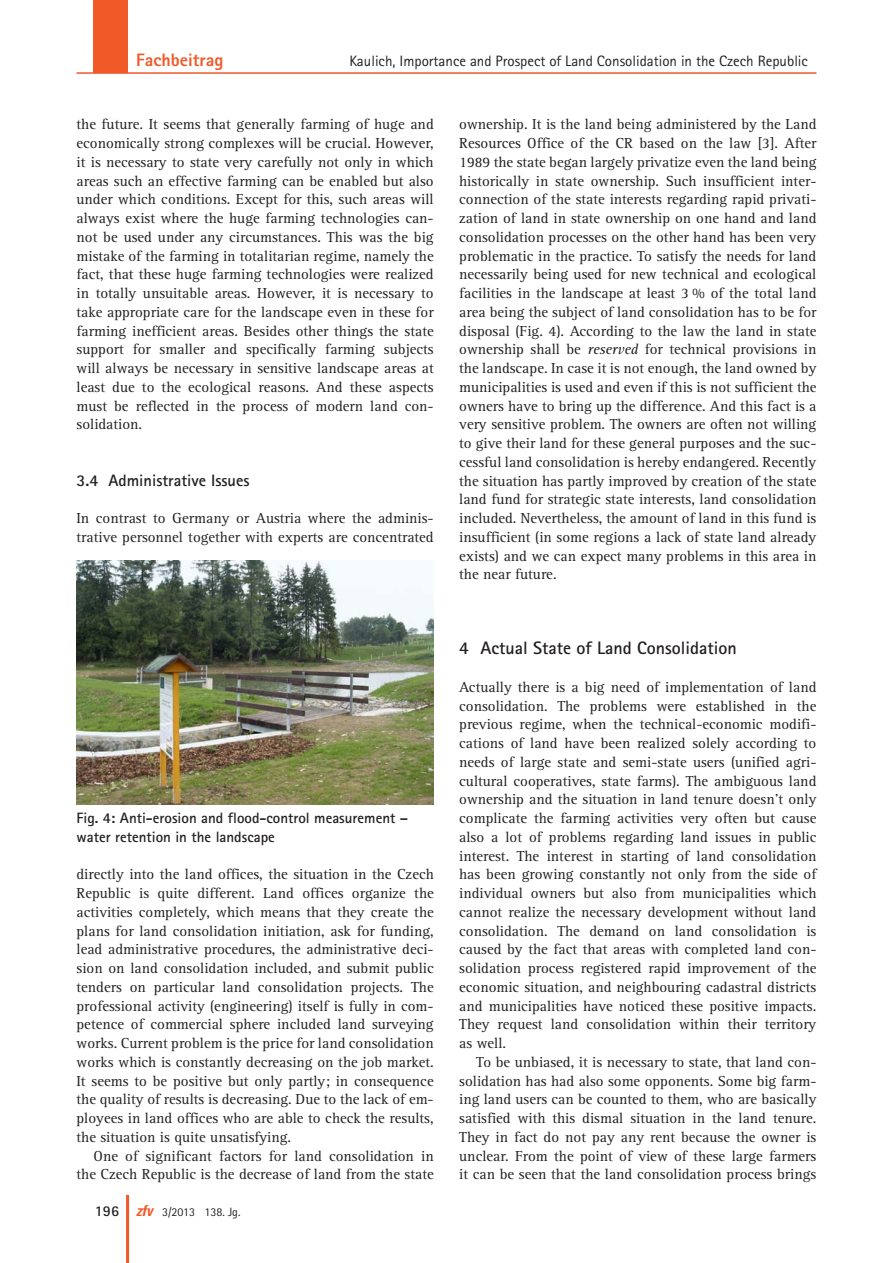
<style>
.page{position:relative;width:893px;height:1263px;background:#fff}
.page>*{position:absolute;margin:0;border:0;box-sizing:border-box;transform-origin:0 0}
._11_titel_1{font:700 18px "Rotis Sans Serif";color:#231f20}
.t1{font:800 18px "Rotis Sans Serif";color:#f15929}
._12_titel_2{font:700 16.5px "Rotis Sans Serif";color:#231f20}
._01_normal_oEZ_AA{font:15px/18.8px "Rotis Serif";color:#231f20;text-align:justify}
._01_normal{font:15px/18.8px "Rotis Serif";color:#231f20;text-align:justify}
._05_abb{font:700 15px/18.8px "Rotis Sans Serif";color:#231f20}
.t2{font:15px "Rotis Sans Serif";color:#231f20}
.t3{font:12px "Rotis Sans Serif";color:#231f20}
.s1{font-weight:700;font-size:15px}
.s2{font-family:"Univers";font-weight:700;font-style:italic;font-stretch:condensed;font-size:15px;color:#f15929}
.s3{font-style:italic}
</style>
<div class="page">
<div style="left:94px;top:0;width:34px;height:72px;background:#f15929"></div>
<hr style="left:77px;top:72px;width:739px;height:2px;background:#f15929">
<hr style="left:126px;top:1195px;width:3px;height:68px;background:#f15929">
<img style="left:77px;top:561px;width:357px;height:243px">
<p class="t1" style="left:136px;top:48px;width:89px">Fachbeitrag</p>
<p class="t2" style="left:349px;top:52px;width:460px">Kaulich, Importance and Prospect of Land Consolidation in the Czech Republic</p>
<p class="_01_normal_oEZ_AA" style="left:77px;top:115px;width:359px">the future. It seems that generally farming of huge and economically strong complexes will be crucial. However, it is necessary to state very carefully not only in which areas such an effective farming can be enabled but also under which conditions. Except for this, such areas will always exist where the huge farming technologies can&shy;not be used under any circumstances. This was the big mistake of the farming in totalitarian regime, namely the fact, that these huge farming technologies were realized in totally unsuitable areas. However, it is necessary to take appropriate care for the landscape even in these for farming inefficient areas. Besides other things the state support for smaller and specifically farming subjects will always be necessary in sensitive landscape areas at least due to the ecological reasons. And these aspects must be reflected in the process of modern land con&shy;solidation.</p>
<p class="_12_titel_2" style="left:77px;top:470px;width:175px">3.4 Administrative Issues</p>
<p class="_01_normal_oEZ_AA" style="left:77px;top:509px;width:359px">In contrast to Germany or Austria where the adminis&shy;trative personnel together with experts are concentrated</p>
<p class="_05_abb" style="left:77px;top:808px;width:333px">Fig. 4: Anti-erosion and flood-control measurement – water retention in the landscape</p>
<p class="_01_normal_oEZ_AA" style="left:77px;top:865px;width:359px">directly into the land offices, the situation in the Czech Republic is quite different. Land offices organize the activities completely, which means that they create the plans for land consolidation initiation, ask for funding, lead administrative procedures, the administrative deci&shy;sion on land consolidation included, and submit public tenders on particular land consolidation projects. The professional activity (engineering) itself is fully in com&shy;petence of commercial sphere included land surveying works. Current problem is the price for land consolidation works which is constantly decreasing on the job market.<br>It seems to be positive but only partly; in consequence the quality of results is decreasing. Due to the lack of em&shy;ployees in land offices who are able to check the results, the situation is quite unsatisfying.</p>
<p class="_01_normal" style="left:77px;top:1147px;width:359px;text-align:right">One of significant factors for land consolidation in the Czech Republic is the decrease of land from the state</p>
<p class="t3" style="left:95px;top:1205px;width:147px"><span class="s1">196</span> <span class="s2">zfv</span> 3/2013 138. Jg.</p>
<p class="_01_normal" style="left:459px;top:115px;width:359px">ownership. It is the land being administered by the Land Resources Office of the CR based on the law [3]. After 1989 the state began largely privatize even the land being historically in state ownership. Such insufficient inter&shy;connection of the state interests regarding rapid privati&shy;zation of land in state ownership on one hand and land consolidation processes on the other hand has been very problematic in the practice. To satisfy the needs for land necessarily being used for new technical and ecological facilities in the landscape at least 3 % of the total land area being the subject of land consolidation has to be for disposal (Fig. 4). According to the law the land in state ownership shall be <span class="s3">reserved</span> for technical provisions in the landscape. In case it is not enough, the land owned by municipalities is used and even if this is not sufficient the owners have to bring up the difference. And this fact is a very sensitive problem. The owners are often not willing to give their land for these general purposes and the suc&shy;cessful land consolidation is hereby endangered. Recently the situation has partly improved by creation of the state land fund for strategic state interests, land consolidation included. Nevertheless, the amount of land in this fund is insufficient (in some regions a lack of state land already exists) and we can expect many problems in this area in the near future.</p>
<p class="_11_titel_1" style="left:459px;top:637px;width:279px">4 Actual State of Land Consolidation</p>
<p class="_01_normal_oEZ_AA" style="left:459px;top:678px;width:359px">Actually there is a big need of implementation of land consolidation. The problems were established in the previous regime, when the technical-economic modifi&shy;cations of land have been realized solely according to needs of large state and semi-state users (unified agri&shy;cultural cooperatives, state farms). The ambiguous land ownership and the situation in land tenure doesn’t only complicate the farming activities very often but cause also a lot of problems regarding land issues in public interest. The interest in starting of land consolidation has been growing constantly not only from the side of individual owners but also from municipalities which cannot realize the necessary development without land consolidation. The demand on land consolidation is caused by the fact that areas with completed land con&shy;solidation process registered rapid improvement of the economic situation, and neighbouring cadastral districts and municipalities have noticed these positive impacts.<br>They request land consolidation within their territory as well.</p>
<p class="_01_normal" style="left:459px;top:1053px;width:359px;text-indent:17px">To be unbiased, it is necessary to state, that land con&shy;solidation has had also some opponents. Some big farm&shy;ing land users can be counted to them, who are basically satisfied with this dismal situation in the land tenure.<br>They in fact do not pay any rent because the owner is unclear. From the point of view of these large farmers it can be seen that the land consolidation process brings</p>
</div>
